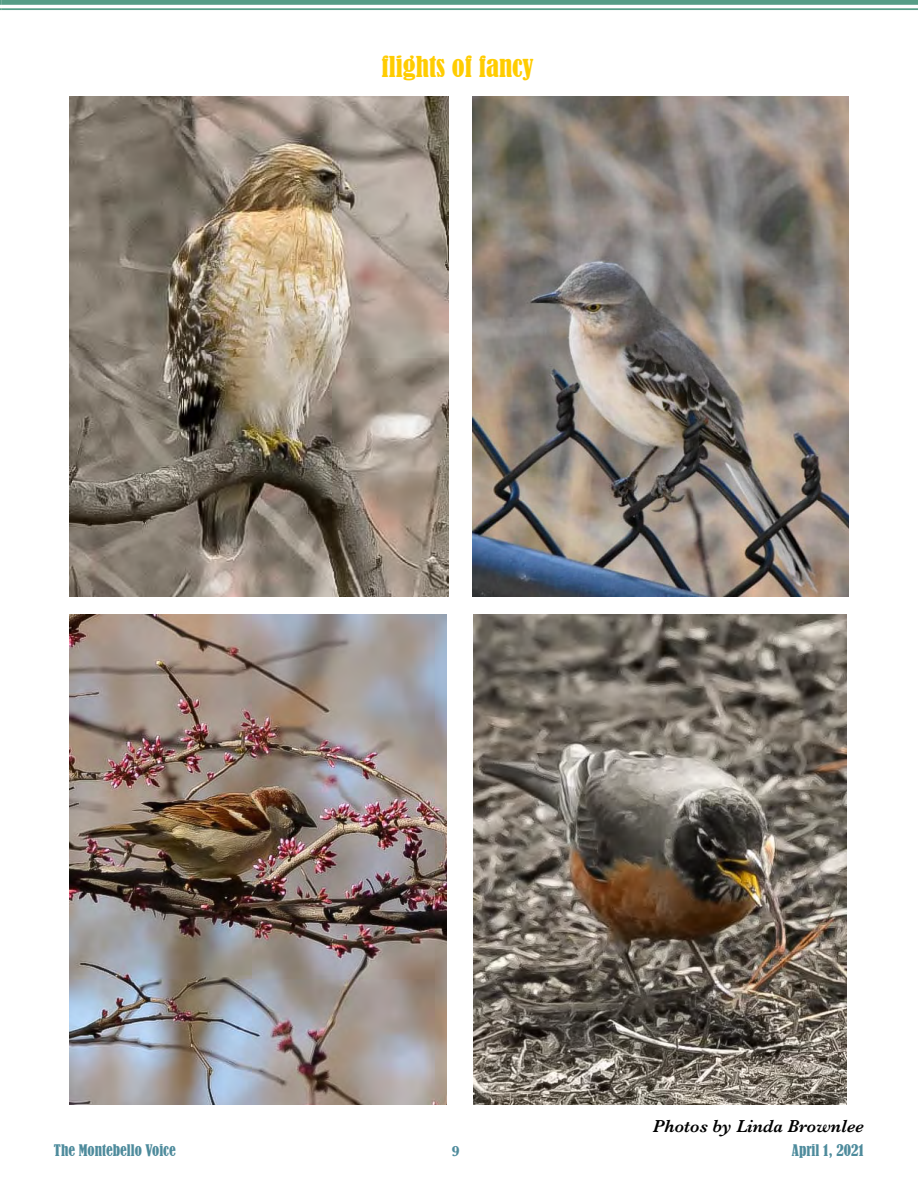
<style>
.page{position:relative;width:918px;height:1188px;background:#fff}
.page>*{position:absolute;margin:0;border:0;box-sizing:border-box;transform-origin:0 0}
.t1{font:condensed 27px "Bernard";color:#fc0}
.t2{font:italic 600 18px "Baskerville";color:#000}
.t3{font:condensed 15px "Bernard";color:#4e8b9c}
.t4{font:700 15px "Baskerville";color:#4e8b9c}
</style>
<div class="page">
<svg style="left:0;top:0;width:2px;height:10px"></svg>
<div style="left:2px;top:0;width:916px;height:5px;background:#569d86"></div>
<hr style="left:2px;top:8px;width:916px;height:2px;background:#569d86">
<img style="left:472px;top:96px;width:376px;height:501px">
<img style="left:70px;top:614px;width:376px;height:490px">
<img style="left:70px;top:96px;width:378px;height:501px">
<img style="left:474px;top:614px;width:372px;height:490px">
<h1 class="t1" style="left:381px;top:51px;width:154px">flights of fancy</h1>
<p class="t2" style="left:653px;top:1114px;width:213px">Photos by Linda Brownlee</p>
<p class="t3" style="left:54px;top:1141px;width:123px">The Montebello Voice</p>
<p class="t4" style="left:451px;top:1140px;width:10px">9</p>
<p class="t3" style="left:792px;top:1141px;width:74px">April 1, 2021</p>
</div>
